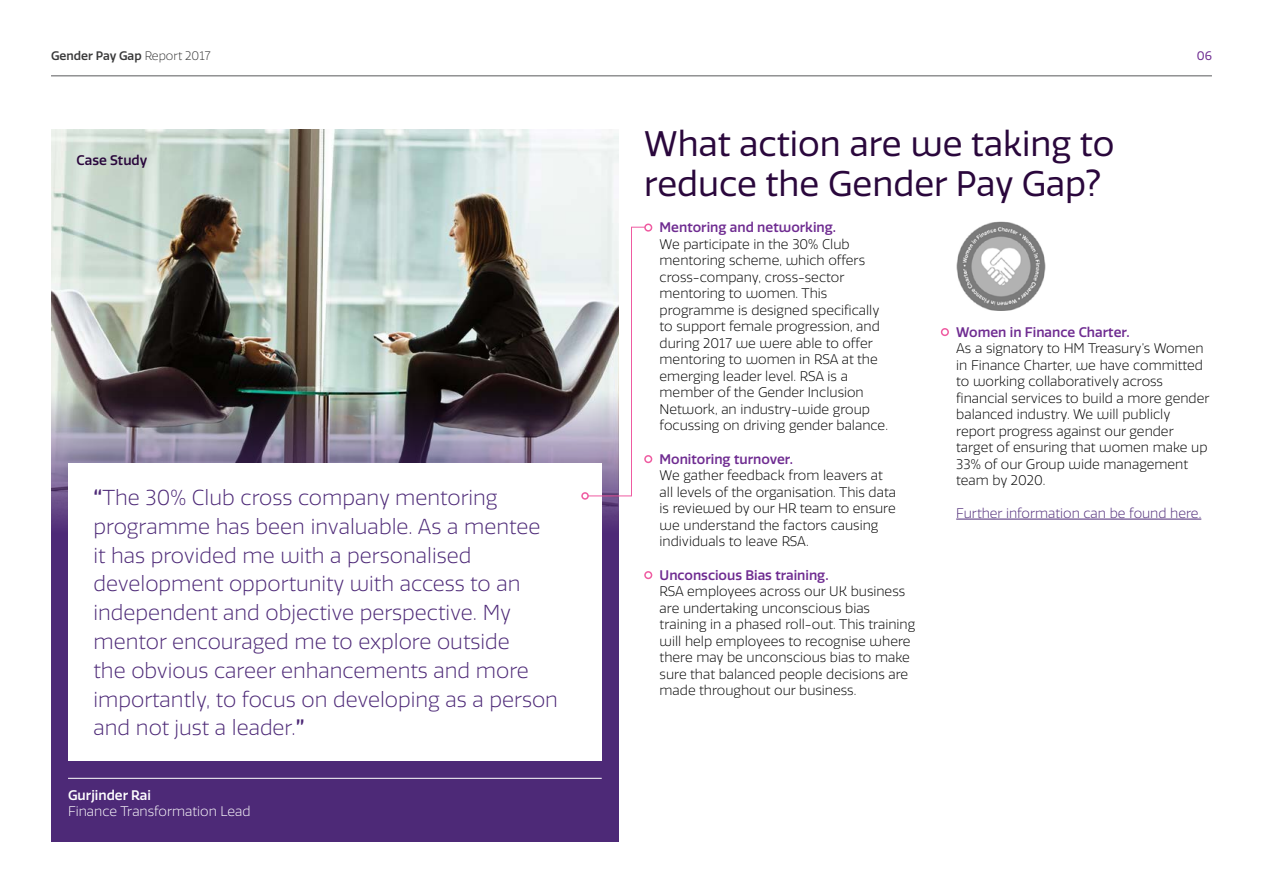
<style>
.page{position:relative;width:1263px;height:893px;background:#fff}
.page>*{position:absolute;margin:0;border:0;box-sizing:border-box;transform-origin:0 0}
.t1{font:34.5px/40.5px "RSA Sans";color:#2a073c}
.t2{font:300 21px/28.8px "RSA Sans";color:#4d2977}
.t3{font:300 13.5px/16.5px "RSA Sans";color:#000}
.t4{font:500 13.5px "RSA Sans";color:#6f2c91}
.t5{font:300 13.5px "RSA Sans";color:#4d2977}
.t6{font:300 13.5px "RSA Sans";color:#fff}
.t7{font:500 13.5px "RSA Sans";color:#fff}
.t8{font:500 13.5px "RSA Sans";color:#2a073c}
.t9{font:500 12px "RSA Sans";color:#383839}
.t10{font:12px "RSA Sans";color:#6f2c91}
.s1{font-weight:300}
.s2{font-weight:500}
</style>
<div class="page">
<div style="left:51px;top:129px;width:568px;height:713px;background:#4d2977"></div>
<img style="left:51px;top:129px;width:568px;height:396px">
<div style="left:68px;top:463px;width:534px;height:298px;background:#fff"></div>
<hr style="left:68px;top:778px;width:534px;height:1px;background:#fff">
<hr style="left:51px;top:75px;width:1161px;height:1px;background:#58595b">
<svg style="left:587px;top:226px;width:59px;height:271px"></svg>
<div style="left:581px;top:492px;width:8px;height:8px;border:2px solid #ef5ba1;border-radius:50%"></div>
<hr style="left:956px;top:519px;width:245px;height:1px;background:#4d2977">
<div style="left:941px;top:328px;width:8px;height:8px;border:2px solid #ef5ba1;border-radius:50%"></div>
<div style="left:644px;top:224px;width:8px;height:8px;border:2px solid #ef5ba1;border-radius:50%"></div>
<div style="left:644px;top:455px;width:8px;height:8px;border:2px solid #ef5ba1;border-radius:50%"></div>
<div style="left:644px;top:571px;width:8px;height:8px;border:2px solid #ef5ba1;border-radius:50%"></div>
<img style="left:957px;top:222px;width:88px;height:89px">
<p class="t9" style="left:51px;top:49px;width:161px">Gender Pay Gap <span class="s1">Report 2017</span></p>
<p class="t10" style="left:1197px;top:49px;width:17px">06</p>
<p class="t8" style="left:77px;top:152px;width:72px">Case Study</p>
<p class="t2" style="left:94px;top:483px;width:466px"><span class="s2">“</span>The 30% Club cross company mentoring programme has been invaluable. As a mentee<br>it has provided me with a personalised development opportunity with access to an independent and objective perspective. My mentor encouraged me to explore outside<br>the obvious career enhancements and more importantly, to focus on developing as a person and not just a leader.<span class="s2">”</span></p>
<p class="t7" style="left:68px;top:787px;width:85px">Gurjinder Rai</p>
<p class="t6" style="left:68px;top:804px;width:184px">Finance Transformation Lead</p>
<h1 class="t1" style="left:644px;top:123px;width:472px">What action are we taking to reduce the Gender Pay Gap?</h1>
<p class="t4" style="left:660px;top:219px;width:178px">Mentoring and networking.</p>
<p class="t3" style="left:660px;top:236px;width:230px">We participate in the 30% Club mentoring scheme, which offers cross-company, cross-sector mentoring to women. This programme is designed specifically to support female progression, and during 2017 we were able to offer mentoring to women in RSA at the emerging leader level. RSA is a member of the Gender Inclusion<br>Network, an industry-wide group focussing on driving gender balance.</p>
<p class="t4" style="left:660px;top:451px;width:135px">Monitoring turnover.</p>
<p class="t3" style="left:660px;top:467px;width:238px">We gather feedback from leavers at all levels of the organisation. This data is reviewed by our HR team to ensure we understand the factors causing individuals to leave RSA.</p>
<p class="t4" style="left:660px;top:567px;width:170px">Unconscious Bias training.</p>
<p class="t3" style="left:660px;top:583px;width:257px">RSA employees across our UK business are undertaking unconscious bias training in a phased roll-out. This training will help employees to recognise where there may be unconscious bias to make sure that balanced people decisions are made throughout our business.</p>
<p class="t4" style="left:956px;top:324px;width:175px">Women in Finance Charter.</p>
<p class="t3" style="left:956px;top:340px;width:255px">As a signatory to HM Treasury’s Women in Finance Charter, we have committed to working collaboratively across financial services to build a more gender balanced industry. We will publicly report progress against our gender target of ensuring that women make up 33% of our Group wide management team by 2020.</p>
<p class="t5" style="left:956px;top:505px;width:247px">Further information can be found here.</p>
</div>
